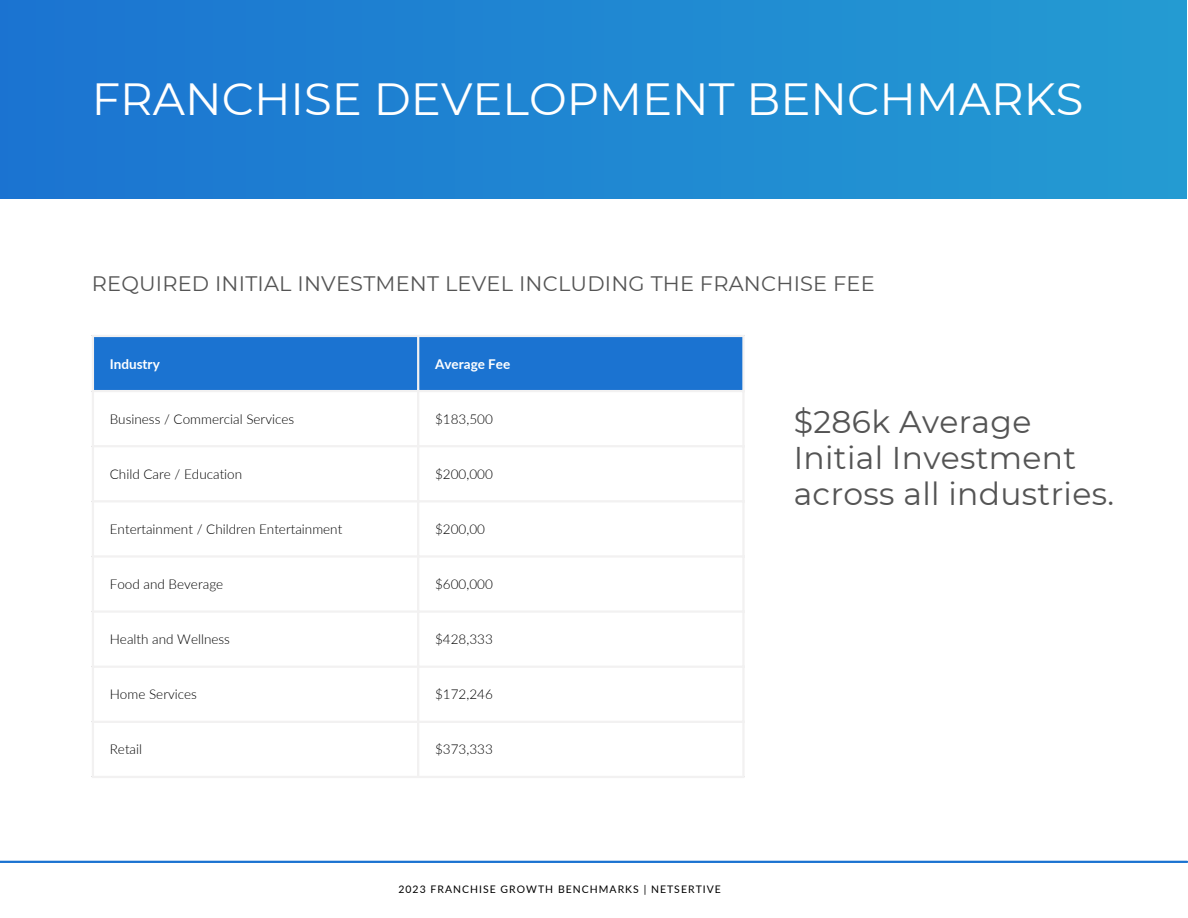
<style>
.page{position:relative;width:1188px;height:918px;background:#fff}
.page>*{position:absolute;margin:0;border:0;box-sizing:border-box;transform-origin:0 0}
.t1{font:45px "Montserrat";color:#fff}
.t2{font:31.5px/36px "Montserrat";letter-spacing:.01em;color:#545454}
.t3{font:21px "Montserrat";letter-spacing:.01em;color:#545454}
.t4{font:300 13.5px "Lato";color:#000}
.t5{font:700 13.5px "Lato";color:#fff}
.t6{font:10.5px "Lato";letter-spacing:.1em;color:#000}
</style>
<div class="page">
<div style="left:0;top:0;width:1186px;height:198px;background:linear-gradient(to right,#1b73d1,#249bd2)"></div>
<hr style="left:0;top:861px;width:1187px;height:2px;background:#1b73d1">
<div style="left:94px;top:337px;width:648px;height:53px;background:#1b73d1"></div>
<hr style="left:92px;top:337px;width:2px;height:439px;background:#f2f1f1">
<hr style="left:417px;top:337px;width:2px;height:439px;background:#f2f1f1">
<hr style="left:742px;top:337px;width:3px;height:439px;background:#f2f1f1">
<hr style="left:92px;top:335px;width:653px;height:2px;background:#f2f1f1">
<hr style="left:92px;top:390px;width:653px;height:2px;background:#f2f1f1">
<hr style="left:92px;top:445px;width:653px;height:2px;background:#f2f1f1">
<hr style="left:92px;top:500px;width:653px;height:2px;background:#f2f1f1">
<hr style="left:92px;top:555px;width:653px;height:3px;background:#f2f1f1">
<hr style="left:92px;top:610px;width:653px;height:3px;background:#f2f1f1">
<hr style="left:92px;top:666px;width:653px;height:2px;background:#f2f1f1">
<hr style="left:92px;top:721px;width:653px;height:2px;background:#f2f1f1">
<hr style="left:92px;top:776px;width:653px;height:2px;background:#f2f1f1">
<p class="t1" style="left:92px;top:71px;width:993px">FRANCHISE DEVELOPMENT BENCHMARKS</p>
<p class="t3" style="left:92px;top:271px;width:785px">REQUIRED INITIAL INVESTMENT LEVEL INCLUDING THE FRANCHISE FEE</p>
<p class="t5" style="left:110px;top:355px;width:51px">Industry</p>
<p class="t5" style="left:435px;top:355px;width:77px">Average Fee</p>
<p class="t4" style="left:110px;top:410px;width:186px">Business / Commercial Services</p>
<p class="t4" style="left:435px;top:410px;width:59px">$183,500</p>
<p class="t4" style="left:110px;top:466px;width:134px">Child Care / Education</p>
<p class="t4" style="left:435px;top:466px;width:59px">$200,000</p>
<p class="t4" style="left:110px;top:521px;width:234px">Entertainment / Children Entertainment</p>
<p class="t4" style="left:435px;top:521px;width:51px">$200,00</p>
<p class="t4" style="left:110px;top:576px;width:115px">Food and Beverage</p>
<p class="t4" style="left:435px;top:576px;width:59px">$600,000</p>
<p class="t4" style="left:110px;top:631px;width:122px">Health and Wellness</p>
<p class="t4" style="left:435px;top:631px;width:59px">$428,333</p>
<p class="t4" style="left:110px;top:686px;width:89px">Home Services</p>
<p class="t4" style="left:435px;top:686px;width:59px">$172,246</p>
<p class="t4" style="left:110px;top:741px;width:34px">Retail</p>
<p class="t4" style="left:435px;top:741px;width:59px">$373,333</p>
<p class="t6" style="left:398px;top:883px;width:324px">2023 FRANCHISE GROWTH BENCHMARKS | NETSERTIVE</p>
<p class="t2" style="left:794px;top:404px;width:284px">$286k Average<br>Initial Investment</p>
<p class="t2" style="left:794px;top:476px;width:322px">across all industries.</p>
</div>
